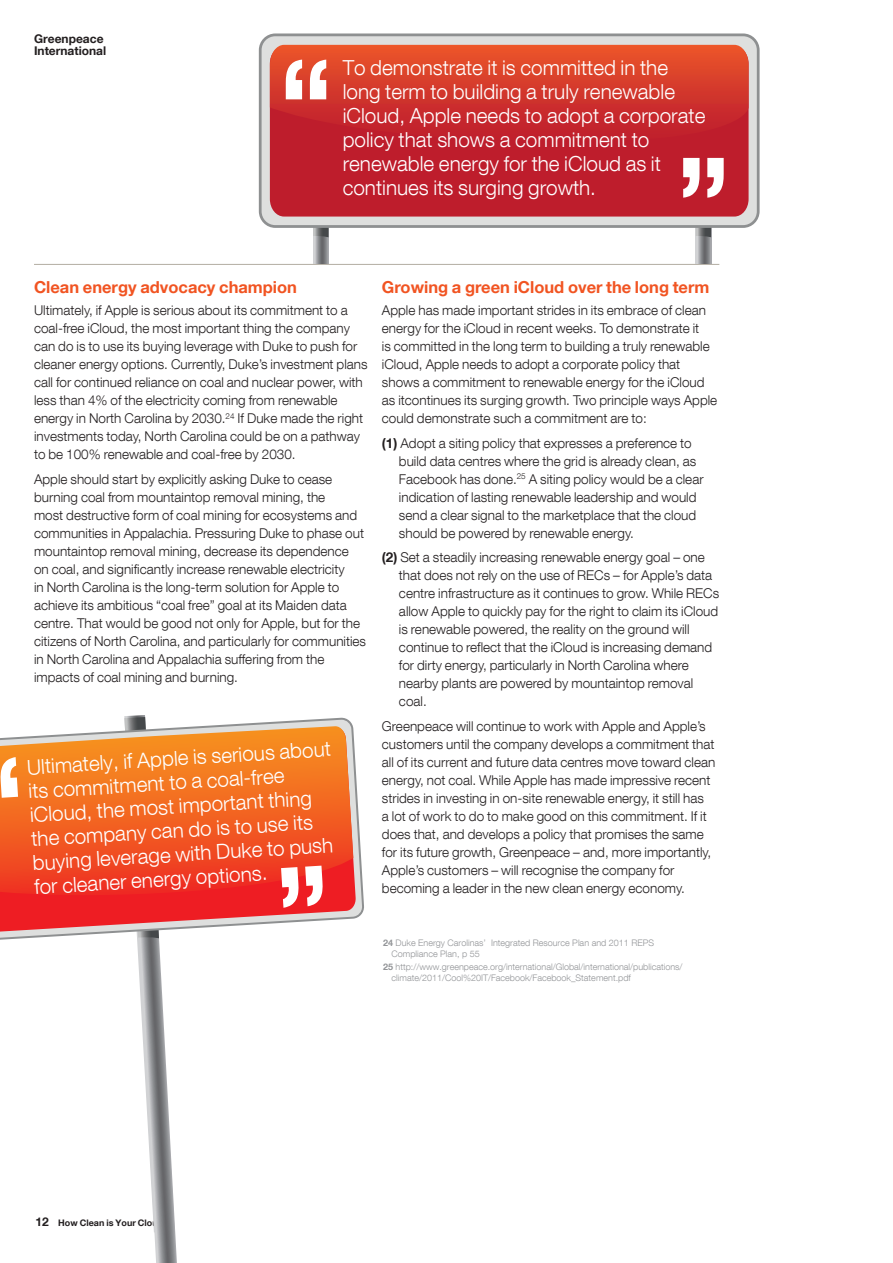
<style>
.page{position:relative;width:893px;height:1263px;background:#fff}
.page>*{position:absolute;margin:0;border:0;box-sizing:border-box;transform-origin:0 0}
.t1{font:700 condensed 123.75px "Helvetica Neue LT Com";color:#fff}
.t2{font:300 20.7px/24px "Helvetica Neue LT Com";color:#fff}
.t3{font:700 16.5px "Helvetica Neue LT Com";color:#f15422}
.t4{font:300 13.5px/18px "Helvetica Neue LT Com";color:#231f20}
.t5{font:700 12px/12px "Helvetica Neue LT Com";color:#231f20}
.t6{font:300 9px/10.8px "Helvetica Neue LT Com";color:#939598}
.t7{font:700 9px "Helvetica Neue LT Com";color:#231f20}
.s1{font-weight:700}
.s2{font-size:12px;color:#fff}
</style>
<div class="page">
<svg style="left:124px;top:715px;width:53px;height:548px"></svg>
<svg style="left:0;top:717px;width:364px;height:226px"></svg>
<svg style="left:0;top:720px;width:362px;height:218px"></svg>
<svg style="left:0;top:727px;width:356px;height:208px;fill:#ee1d23"></svg>
<svg style="left:0;top:726px;width:353px;height:171px;background:#f0692c"></svg>
<hr style="left:34px;top:264px;width:685px;height:1px;background:#b3ada2">
<svg style="left:313px;top:237px;width:15px;height:27px"></svg>
<svg style="left:313px;top:228px;width:15px;height:9px"></svg>
<svg style="left:696px;top:237px;width:15px;height:27px"></svg>
<svg style="left:696px;top:228px;width:15px;height:9px"></svg>
<div style="left:259px;top:33px;width:501px;height:195px;background:#8e9091;border-radius:17px"></div>
<svg style="left:262px;top:36px;width:495px;height:189px;background:#dbdbda"></svg>
<div style="left:270px;top:142px;width:479px;height:75px;background:#be1d2c"></div>
<svg style="left:270px;top:45px;width:479px;height:97px;background:#d2372c"></svg>
<svg style="left:281px;top:866px;width:43px;height:42px;background:#e22"></svg>
<p class="t5" style="left:34px;top:32px;width:74px">Greenpeace<br>International</p>
<h1 class="t1" style="left:277px;top:30px;width:59px">“</h1>
<h2 class="t2" style="left:343px;top:55px;width:364px">To demonstrate it is committed in the long term to building a truly renewable iCloud, Apple needs to adopt a corporate policy that shows a commitment to renewable energy for the iCloud as it continues its surging growth.</h2>
<h1 class="t1" style="left:732px;top:227px;width:59px;rotate:-180deg">“</h1>
<p class="t3" style="left:34px;top:277px;width:265px">Clean energy advocacy champion</p>
<p class="t4" style="left:34px;top:301px;width:335px">Ultimately, if Apple is serious about its commitment to a coal-free iCloud, the most important thing the company can do is to use its buying leverage with Duke to push for cleaner energy options. Currently, Duke’s investment plans call for continued reliance on coal and nuclear power, with less than 4% of the electricity coming from renewable energy in North Carolina by 2030.<sup>24</sup> If Duke made the right investments today, North Carolina could be on a pathway to be 100% renewable and coal-free by 2030.</p>
<p class="t4" style="left:34px;top:470px;width:334px">Apple should start by explicitly asking Duke to cease burning coal from mountaintop removal mining, the<br>most destructive form of coal mining for ecosystems and communities in Appalachia. Pressuring Duke to phase out mountaintop removal mining, decrease its dependence on coal, and significantly increase renewable electricity<br>in North Carolina is the long-term solution for Apple to achieve its ambitious “coal free” goal at its Maiden data centre. That would be good not only for Apple, but for the citizens of North Carolina, and particularly for communities in North Carolina and Appalachia suffering from the impacts of coal mining and burning.</p>
<h2 class="t2" style="left:25px;top:756px;width:307px;rotate:-4deg">Ultimately, if Apple is serious about its commitment to a coal-free iCloud, the most important thing the company can do is to use its buying leverage with Duke to push for cleaner energy options.</h2>
<p class="t3" style="left:382px;top:277px;width:329px">Growing a green iCloud over the long term</p>
<p class="t4" style="left:382px;top:301px;width:337px">Apple has made important strides in its embrace of clean energy for the iCloud in recent weeks. To demonstrate it<br>is committed in the long term to building a truly renewable iCloud, Apple needs to adopt a corporate policy that shows a commitment to renewable energy for the iCloud as itcontinues its surging growth. Two principle ways Apple could demonstrate such a commitment are to:</p>
<p class="t4" style="left:399px;top:434px;width:306px;text-indent:-17px"><span class="s1">(1)</span> Adopt a siting policy that expresses a preference to build data centres where the grid is already clean, as Facebook has done.<sup>25</sup> A siting policy would be a clear indication of lasting renewable leadership and would send a clear signal to the marketplace that the cloud should be powered by renewable energy.</p>
<p class="t4" style="left:399px;top:548px;width:322px;text-indent:-17px"><span class="s1">(2)</span> Set a steadily increasing renewable energy goal – one that does not rely on the use of RECs – for Apple’s data centre infrastructure as it continues to grow. While RECs allow Apple to quickly pay for the right to claim its iCloud is renewable powered, the reality on the ground will continue to reflect that the iCloud is increasing demand for dirty energy, particularly in North Carolina where nearby plants are powered by mountaintop removal coal.</p>
<p class="t4" style="left:382px;top:716px;width:335px">Greenpeace will continue to work with Apple and Apple’s customers until the company develops a commitment that all of its current and future data centres move toward clean energy, not coal. While Apple has made impressive recent strides in investing in on-site renewable energy, it still has<br>a lot of work to do to make good on this commitment. If it does that, and develops a policy that promises the same for its future growth, Greenpeace – and, more importantly, Apple’s customers – will recognise the company for becoming a leader in the new clean energy economy.</p>
<p class="t6" style="left:392px;top:937px;width:264px;text-indent:-9px"><span class="s1">24</span> Duke Energy Carolinas’ Integrated Resource Plan and 2011 REPS<br>Compliance Plan, p 55</p>
<p class="t6" style="left:392px;top:961px;width:293px;text-indent:-9px"><span class="s1">25</span> http://www.greenpeace.org/international/Global/international/publications/ climate/2011/Cool%20IT/Facebook/Facebook_Statement.pdf</p>
<p class="t7" style="left:36px;top:1217px;width:134px"><span class="s2">12</span> How Clean is Your Cloud?</p>
</div>
